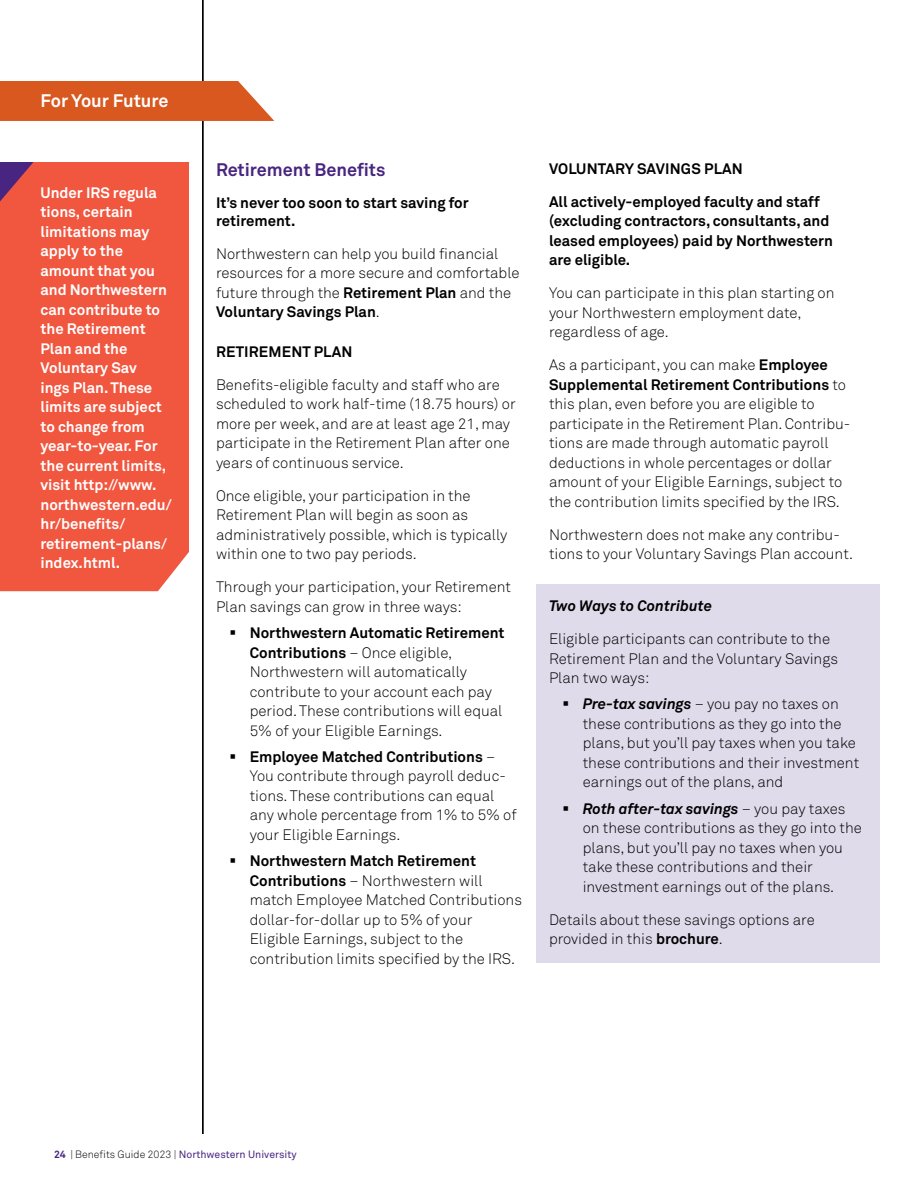
<style>
.page{position:relative;width:918px;height:1188px;background:#fff}
.page>*{position:absolute;margin:0;border:0;box-sizing:border-box;transform-origin:0 0}
.t1{font:700 18px "Akkurat Pro";color:#482580}
.t2{font:700 18px "Akkurat Pro";color:#fff}
.t3{font:300 15px/19.5px "Akkurat Pro";color:#000}
.t4{font:700 15px/19.5px "Akkurat Pro";color:#fff}
.t5{font:700 15px/19.5px "Akkurat Pro";color:#000}
.t6{font:italic 700 15px "Akkurat Pro";color:#000}
.t7{font:10.5px "Akkurat Pro";color:#482580}
.s1{font-weight:700}
.s2{font-weight:700;font-style:italic}
.s3{font-weight:300;color:#000}
</style>
<div class="page">
<div style="left:537px;top:585px;width:343px;height:378px;background:#dfdbeb"></div>
<hr style="left:203px;top:0;width:1px;height:1134px;background:#000">
<div style="left:0;top:81px;width:274px;height:40px;background:#d85820"></div>
<div style="left:0;top:162px;width:189px;height:429px;background:#f1563f"></div>
<svg style="left:0;top:162px;width:34px;height:39px"></svg>
<p class="t2" style="left:40px;top:90px;width:130px">For Your Future</p>
<p class="t4" style="left:40px;top:183px;width:133px">Under IRS regula tions, certain limitations may apply to the amount that you and Northwestern can contribute to the Retirement<br>Plan and the<br>Voluntary Sav<br>ings Plan. These limits are subject to change from year-to-year. For the current limits, visit http://www. northwestern.edu/ hr/benefits/ retirement-plans/ index.html.</p>
<h4 class="t1" style="left:216px;top:159px;width:171px">Retirement Benefits</h4>
<p class="t5" style="left:216px;top:193px;width:254px;line-height:18px">It’s never too soon to start saving for retirement.</p>
<p class="t3" style="left:216px;top:244px;width:305px">Northwestern can help you build financial resources for a more secure and comfortable future through the <span class="s1">Retirement Plan</span> and the <span class="s1">Voluntary Savings Plan</span>.</p>
<h5 class="t5" style="left:216px;top:342px;width:138px">RETIREMENT PLAN</h5>
<p class="t3" style="left:216px;top:375px;width:301px">Benefits-eligible faculty and staff who are scheduled to work half-time (18.75 hours) or more per week, and are at least age 21, may participate in the Retirement Plan after one years of continuous service.</p>
<p class="t3" style="left:216px;top:486px;width:293px">Once eligible, your participation in the Retirement Plan will begin as soon as administratively possible, which is typically within one to two pay periods.</p>
<p class="t3" style="left:216px;top:577px;width:297px">Through your participation, your Retirement<br>Plan savings can grow in three ways:</p>
<p class="t3" style="left:250px;top:623px;width:256px;text-indent:-20px">▪ <span class="s1">Northwestern Automatic Retirement Contributions</span> – Once eligible, Northwestern will automatically contribute to your account each pay period. These contributions will equal 5% of your Eligible Earnings.</p>
<p class="t3" style="left:250px;top:747px;width:268px;text-indent:-20px">▪ <span class="s1">Employee Matched Contributions</span> – You contribute through payroll deduc&shy;tions. These contributions can equal any whole percentage from 1% to 5% of your Eligible Earnings.</p>
<p class="t3" style="left:250px;top:851px;width:274px;text-indent:-20px">▪ <span class="s1">Northwestern Match Retirement Contributions</span> – Northwestern will match Employee Matched Contributions dollar-for-dollar up to 5% of your Eligible Earnings, subject to the contribution limits specified by the IRS.</p>
<h5 class="t5" style="left:549px;top:159px;width:195px">VOLUNTARY SAVINGS PLAN</h5>
<p class="t5" style="left:549px;top:192px;width:286px">All actively-employed faculty and staff (excluding contractors, consultants, and leased employees) paid by Northwestern are eligible.</p>
<p class="t3" style="left:549px;top:283px;width:287px">You can participate in this plan starting on your Northwestern employment date, regardless of age.</p>
<p class="t3" style="left:549px;top:355px;width:303px">As a participant, you can make <span class="s1">Employee Supplemental Retirement Contributions</span> to this plan, even before you are eligible to participate in the Retirement Plan. Contribu&shy;tions are made through automatic payroll deductions in whole percentages or dollar amount of your Eligible Earnings, subject to the contribution limits specified by the IRS.</p>
<p class="t3" style="left:549px;top:525px;width:306px">Northwestern does not make any contribu&shy;tions to your Voluntary Savings Plan account.</p>
<h5 class="t6" style="left:549px;top:597px;width:165px">Two Ways to Contribute</h5>
<p class="t3" style="left:549px;top:629px;width:291px">Eligible participants can contribute to the<br>Retirement Plan and the Voluntary Savings<br>Plan two ways:</p>
<p class="t3" style="left:583px;top:694px;width:278px;text-indent:-20px">▪ <span class="s2">Pre-tax savings</span> – you pay no taxes on these contributions as they go into the plans, but you’ll pay taxes when you take these contributions and their investment earnings out of the plans, and</p>
<p class="t3" style="left:583px;top:799px;width:281px;text-indent:-20px">▪ <span class="s2">Roth after-tax savings</span> – you pay taxes on these contributions as they go into the plans, but you’ll pay no taxes when you take these contributions and their investment earnings out of the plans.</p>
<p class="t3" style="left:549px;top:910px;width:267px">Details about these savings options are provided in this <span class="s1">brochure</span>.</p>
<p class="t7" style="left:54px;top:1149px;width:244px"><span class="s1">24</span> <span class="s3">| Benefts Guide 2023 |</span> Northwestern University</p>
</div>
